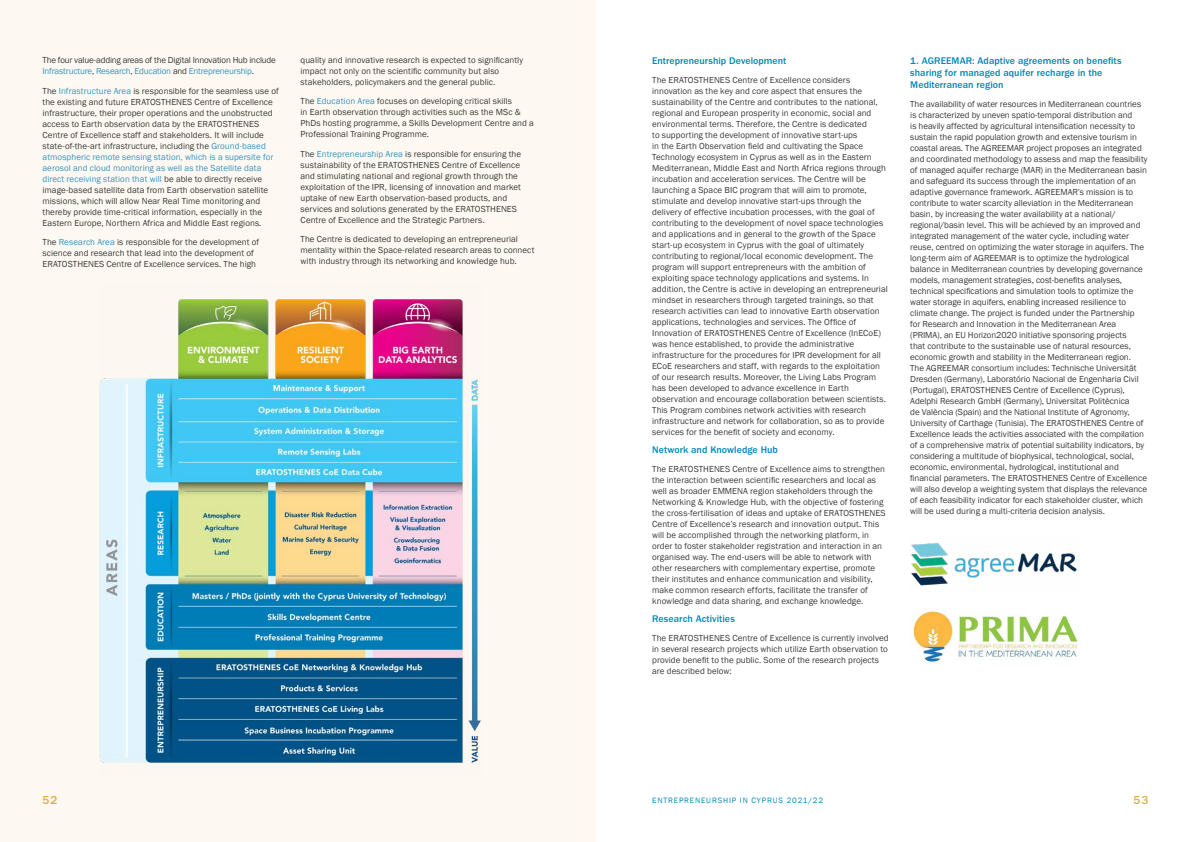
<style>
.page{position:relative;width:1191px;height:842px;background:#fff}
.page>*{position:absolute;margin:0;border:0;box-sizing:border-box;transform-origin:0 0}
.t1{font:500 12px "ITC Franklin Gothic Std";color:#dbb147}
.t2{font:500 10px/12px "ITC Franklin Gothic Std";letter-spacing:.005em;color:#0088b9}
.t3{font:9px/11px "Franklin Gothic";color:#3c3c3b}
.t4{font:9px/11px "Franklin Gothic";letter-spacing:-.02em;color:#3c3c3b}
.t5{font:8px "Franklin Gothic";letter-spacing:.105em;color:#0088b9}
.s1{color:#3a93c0}
</style>
<div class="page">
<div style="left:0;top:0;width:595px;height:842px;background:#fdf9f2"></div>
<img style="left:100px;top:299px;width:381px;height:464px">
<img style="left:911px;top:543px;width:166px;height:43px">
<img style="left:911px;top:608px;width:168px;height:56px">
<p class="t4" style="left:43px;top:55px;width:235px">The four value-adding areas of the Digital Innovation Hub include<br><span class="s1">Infrastructure</span>, <span class="s1">Research</span>, <span class="s1">Education</span> and <span class="s1">Entrepreneurship</span>.</p>
<p class="t3" style="left:43px;top:85px;width:238px">The <span class="s1">Infrastructure Area</span> is responsible for the seamless use of the existing and future ERATOSTHENES Centre of Excellence infrastructure, their proper operations and the unobstructed access to Earth observation data by the ERATOSTHENES Centre of Excellence staff and stakeholders. It will include state-of-the-art infrastructure, including the <span class="s1">Ground-based atmospheric remote sensing station, which is a supersite for aerosol and cloud monitoring as well as the Satellite data direct receiving station that will</span> be able to directly receive image-based satellite data from Earth observation satellite missions, which will allow Near Real Time monitoring and thereby provide time-critical information, especially in the Eastern Europe, Northern Africa and Middle East regions.</p>
<p class="t3" style="left:43px;top:237px;width:218px">The <span class="s1">Research Area</span> is responsible for the development of science and research that lead into the development of<br>ERATOSTHENES Centre of Excellence services. The high</p>
<p class="t3" style="left:300px;top:55px;width:224px">quality and innovative research is expected to significantly impact not only on the scientific community but also stakeholders, policymakers and the general public.</p>
<p class="t3" style="left:300px;top:96px;width:235px">The <span class="s1">Education Area</span> focuses on developing critical skills<br>in Earth observation through activities such as the MSc &amp; PhDs hosting programme, a Skills Development Centre and a Professional Training Programme.</p>
<p class="t3" style="left:300px;top:149px;width:222px">The <span class="s1">Entrepreneurship Area</span> is responsible for ensuring the sustainability of the ERATOSTHENES Centre of Excellence and stimulating national and regional growth through the exploitation of the IPR, licensing of innovation and market uptake of new Earth observation-based products, and services and solutions generated by the ERATOSTHENES Centre of Excellence and the Strategic Partners.</p>
<p class="t3" style="left:300px;top:234px;width:235px">The Centre is dedicated to developing an entrepreneurial mentality within the Space-related research areas to connect with industry through its networking and knowledge hub.</p>
<h1 class="t1" style="left:43px;top:794px;width:16px">52</h1>
<p class="t2" style="left:652px;top:54px;width:136px">Entrepreneurship Development</p>
<p class="t3" style="left:652px;top:75px;width:237px">The ERATOSTHENES Centre of Excellence considers innovation as the key and core aspect that ensures the sustainability of the Centre and contributes to the national, regional and European prosperity in economic, social and environmental terms. Therefore, the Centre is dedicated<br>to supporting the development of innovative start-ups<br>in the Earth Observation field and cultivating the Space Technology ecosystem in Cyprus as well as in the Eastern Mediterranean, Middle East and North Africa regions through incubation and acceleration services. The Centre will be launching a Space BIC program that will aim to promote, stimulate and develop innovative start-ups through the delivery of effective incubation processes, with the goal of contributing to the development of novel space technologies and applications and in general to the growth of the Space start-up ecosystem in Cyprus with the goal of ultimately contributing to regional/local economic development. The program will support entrepreneurs with the ambition of exploiting space technology applications and systems. In addition, the Centre is active in developing an entrepreneurial mindset in researchers through targeted trainings, so that research activities can lead to innovative Earth observation applications, technologies and services. The Office of Innovation of ERATOSTHENES Centre of Excellence (InECoE) was hence established, to provide the administrative infrastructure for the procedures for IPR development for all ECoE researchers and staff, with regards to the exploitation of our research results. Moreover, the Living Labs Program has been developed to advance excellence in Earth observation and encourage collaboration between scientists.<br>This Program combines network activities with research infrastructure and network for collaboration, so as to provide services for the benefit of society and economy.</p>
<p class="t2" style="left:652px;top:444px;width:127px">Network and Knowledge Hub</p>
<p class="t3" style="left:652px;top:464px;width:235px">The ERATOSTHENES Centre of Excellence aims to strengthen the interaction between scientific researchers and local as well as broader EMMENA region stakeholders through the Networking &amp; Knowledge Hub, with the objective of fostering the cross-fertilisation of ideas and uptake of ERATOSTHENES Centre of Excellence’s research and innovation output. This will be accomplished through the networking platform, in order to foster stakeholder registration and interaction in an organised way. The end-users will be able to network with other researchers with complementary expertise, promote their institutes and enhance communication and visibility, make common research efforts, facilitate the transfer of knowledge and data sharing, and exchange knowledge.</p>
<p class="t2" style="left:652px;top:613px;width:84px">Research Activities</p>
<p class="t3" style="left:652px;top:633px;width:238px">The ERATOSTHENES Centre of Excellence is currently involved in several research projects which utilize Earth observation to provide benefit to the public. Some of the research projects are described below:</p>
<p class="t2" style="left:910px;top:54px;width:213px">1. AGREEMAR: Adaptive agreements on benefits sharing for managed aquifer recharge in the<br>Mediterranean region</p>
<p class="t3" style="left:910px;top:99px;width:239px">The availability of water resources in Mediterranean countries is characterized by uneven spatio-temporal distribution and<br>is heavily affected by agricultural intensification necessity to sustain the rapid population growth and extensive tourism in coastal areas. The AGREEMAR project proposes an integrated and coordinated methodology to assess and map the feasibility of managed aquifer recharge (MAR) in the Mediterranean basin and safeguard its success through the implementation of an adaptive governance framework. AGREEMAR’s mission is to contribute to water scarcity alleviation in the Mediterranean basin, by increasing the water availability at a national/ regional/basin level. This will be achieved by an improved and integrated management of the water cycle, including water reuse, centred on optimizing the water storage in aquifers. The long-term aim of AGREEMAR is to optimize the hydrological balance in Mediterranean countries by developing governance models, management strategies, cost-benefits analyses, technical specifications and simulation tools to optimize the water storage in aquifers, enabling increased resilience to climate change. The project is funded under the Partnership<br>for Research and Innovation in the Mediterranean Area (PRIMA), an EU Horizon2020 initiative sponsoring projects<br>that contribute to the sustainable use of natural resources, economic growth and stability in the Mediterranean region.<br>The AGREEMAR consortium includes: Technische Universität Dresden (Germany), Laboratório Nacional de Engenharia Civil (Portugal), ERATOSTHENES Centre of Excellence (Cyprus), Adelphi Research GmbH (Germany), Universitat Politècnica<br>de València (Spain) and the National Institute of Agronomy, University of Carthage (Tunisia). The ERATOSTHENES Centre of Excellence leads the activities associated with the compilation of a comprehensive matrix of potential suitability indicators, by considering a multitude of biophysical, technological, social, economic, environmental, hydrological, institutional and financial parameters. The ERATOSTHENES Centre of Excellence will also develop a weighting system that displays the relevance of each feasibility indicator for each stakeholder cluster, which will be used during a multi-criteria decision analysis.</p>
<p class="t5" style="left:652px;top:795px;width:172px">ENTREPRENEURSHIP IN CYPRUS 2021/22</p>
<h1 class="t1" style="left:1133px;top:794px;width:17px">53</h1>
</div>
